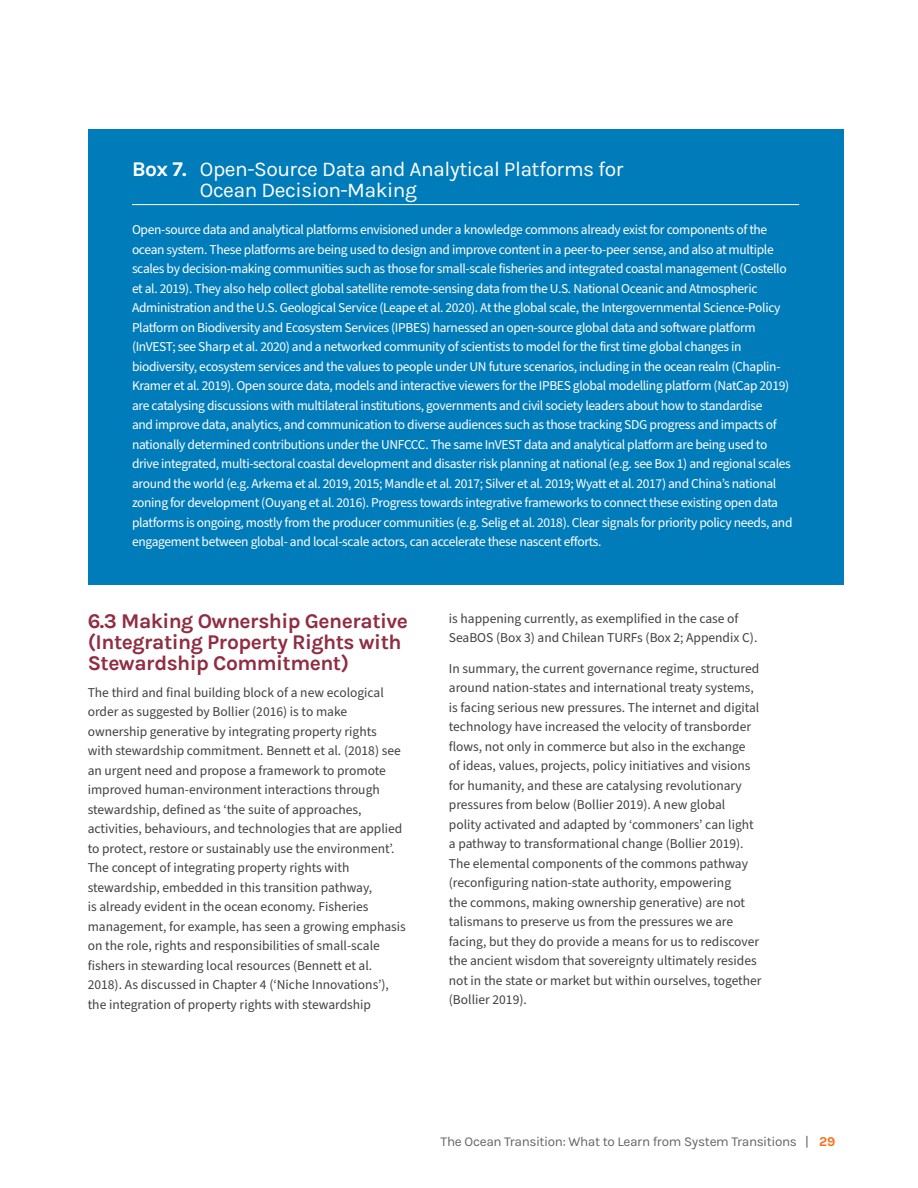
<style>
.page{position:relative;width:918px;height:1188px;background:#fff}
.page>*{position:absolute;margin:0;border:0;box-sizing:border-box;transform-origin:0 0}
.t1{font:700 21px/21px "Karla";letter-spacing:-.025em;color:#902d43}
.t2{font:21px/21px "Karla";letter-spacing:-.025em;color:#fff}
.t3{font:13.5px/19.5px "Source Sans Pro";letter-spacing:-.025em;color:#fff}
.t4{font:13.5px/19.5px "Source Sans Pro";color:#414042}
.t5{font:13.5px "Karla";letter-spacing:-.025em;color:#636466}
.s1{font-weight:700}
.s2{font-weight:700;color:#ff6c11}
</style>
<div class="page">
<div style="left:88px;top:130px;width:756px;height:455px;background:#007cba"></div>
<hr style="left:132px;top:204px;width:667px;height:1px;background:#fff">
<h1 class="t2" style="left:200px;top:159px;width:425px;text-indent:-68px"><span class="s1">Box 7.</span> Open-Source Data and Analytical Platforms for<br>Ocean Decision-Making</h1>
<p class="t3" style="left:132px;top:220px;width:662px">Open-source data and analytical platforms envisioned under a knowledge commons already exist for components of the ocean system. These platforms are being used to design and improve content in a peer-to-peer sense, and also at multiple scales by decision-making communities such as those for small-scale fisheries and integrated coastal management (Costello et al. 2019). They also help collect global satellite remote-sensing data from the U.S. National Oceanic and Atmospheric Administration and the U.S. Geological Service (Leape et al. 2020). At the global scale, the Intergovernmental Science-Policy Platform on Biodiversity and Ecosystem Services (IPBES) harnessed an open-source global data and software platform (InVEST; see Sharp et al. 2020) and a networked community of scientists to model for the first time global changes in biodiversity, ecosystem services and the values to people under UN future scenarios, including in the ocean realm (Chaplin-Kramer et al. 2019). Open source data, models and interactive viewers for the IPBES global modelling platform (NatCap 2019) are catalysing discussions with multilateral institutions, governments and civil society leaders about how to standardise<br>and improve data, analytics, and communication to diverse audiences such as those tracking SDG progress and impacts of nationally determined contributions under the UNFCCC. The same InVEST data and analytical platform are being used to drive integrated, multi-sectoral coastal development and disaster risk planning at national (e.g. see Box 1) and regional scales around the world (e.g. Arkema et al. 2019, 2015; Mandle et al. 2017; Silver et al. 2019; Wyatt et al. 2017) and China’s national zoning for development (Ouyang et al. 2016). Progress towards integrative frameworks to connect these existing open data platforms is ongoing, mostly from the producer communities (e.g. Selig et al. 2018). Clear signals for priority policy needs, and engagement between global- and local-scale actors, can accelerate these nascent efforts.</p>
<h1 class="t1" style="left:88px;top:611px;width:322px">6.3 Making Ownership Generative (Integrating Property Rights with<br>Stewardship Commitment)</h1>
<p class="t4" style="left:88px;top:683px;width:320px">The third and final building block of a new ecological order as suggested by Bollier (2016) is to make ownership generative by integrating property rights<br>with stewardship commitment. Bennett et al. (2018) see an urgent need and propose a framework to promote improved human-environment interactions through stewardship, defined as ‘the suite of approaches, activities, behaviours, and technologies that are applied to protect, restore or sustainably use the environment’.<br>The concept of integrating property rights with stewardship, embedded in this transition pathway,<br>is already evident in the ocean economy. Fisheries management, for example, has seen a growing emphasis on the role, rights and responsibilities of small-scale fishers in stewarding local resources (Bennett et al.<br>2018). As discussed in Chapter 4 (‘Niche Innovations’), the integration of property rights with stewardship</p>
<p class="t4" style="left:449px;top:609px;width:310px">is happening currently, as exemplified in the case of<br>SeaBOS (Box 3) and Chilean TURFs (Box 2; Appendix C).</p>
<p class="t4" style="left:449px;top:659px;width:314px">In summary, the current governance regime, structured around nation-states and international treaty systems, is facing serious new pressures. The internet and digital technology have increased the velocity of transborder flows, not only in commerce but also in the exchange<br>of ideas, values, projects, policy initiatives and visions for humanity, and these are catalysing revolutionary pressures from below (Bollier 2019). A new global<br>polity activated and adapted by ‘commoners’ can light a pathway to transformational change (Bollier 2019).<br>The elemental components of the commons pathway (reconfiguring nation-state authority, empowering<br>the commons, making ownership generative) are not talismans to preserve us from the pressures we are facing, but they do provide a means for us to rediscover the ancient wisdom that sovereignty ultimately resides not in the state or market but within ourselves, together (Bollier 2019).</p>
<p class="t5" style="left:440px;top:1135px;width:396px">The Ocean Transition: What to Learn from System Transitions | <span class="s2">29</span></p>
</div>
